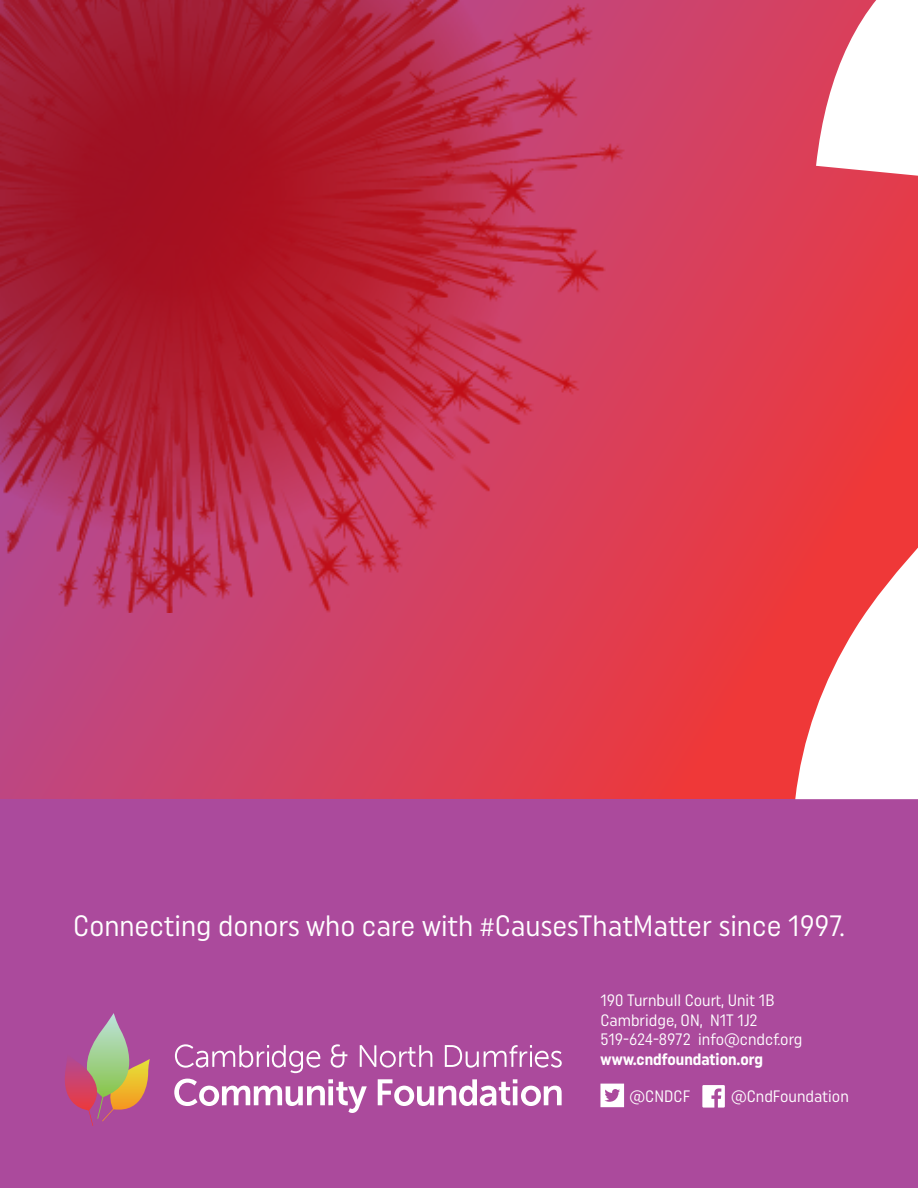
<style>
.page{position:relative;width:918px;height:1188px;background:#fff}
.page>*{position:absolute;margin:0;border:0;box-sizing:border-box;transform-origin:0 0}
.t1{font:29.4px "Uniform Condensed";color:#fff}
.t2{font:16.5px/19.5px "Uniform Condensed";color:#fff}
.t3{font:700 16.5px "Uniform Condensed";color:#fff}
</style>
<div class="page">
<svg style="left:0;top:613px;width:795px;height:186px;background:#d53f5e"></svg>
<div style="left:0;top:799px;width:918px;height:389px;background:#ab4a9c"></div>
<svg style="left:65px;top:1013px;width:85px;height:113px"></svg>
<svg style="left:175px;top:1044px;width:145px;height:29px"></svg>
<svg style="left:331px;top:1044px;width:16px;height:24px"></svg>
<svg style="left:360px;top:1045px;width:72px;height:23px"></svg>
<svg style="left:445px;top:1045px;width:117px;height:23px"></svg>
<svg style="left:174px;top:1079px;width:193px;height:34px"></svg>
<svg style="left:378px;top:1079px;width:184px;height:27px"></svg>
<img style="left:0;top:0;width:795px;height:613px">
<svg style="left:795px;top:0;width:123px;height:799px"></svg>
<svg style="left:702px;top:1085px;width:23px;height:23px"></svg>
<svg style="left:600px;top:1084px;width:24px;height:23px"></svg>
<h1 class="t1" style="left:73px;top:909px;width:773px">Connecting donors who care with #CausesThatMatter since 1997.</h1>
<p class="t2" style="left:600px;top:990px;width:204px">190 Turnbull Court, Unit 1B<br>Cambridge, ON, N1T 1J2<br>519-624-8972 info@cndcf.org</p>
<p class="t3" style="left:600px;top:1049px;width:164px">www.cndfoundation.org</p>
<p class="t2" style="left:630px;top:1086px;width:62px">@CNDCF</p>
<p class="t2" style="left:731px;top:1086px;width:119px">@CndFoundation</p>
</div>
